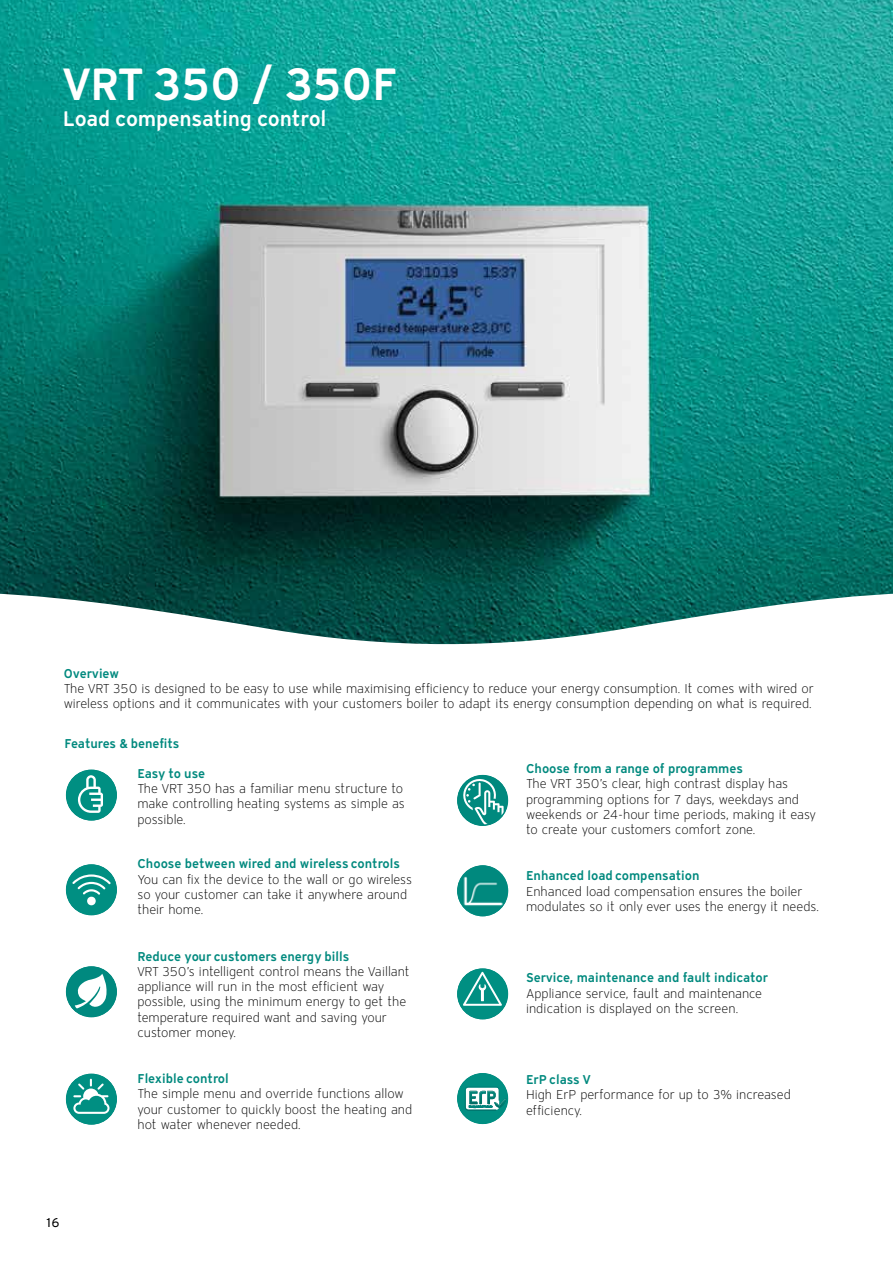
<style>
.page{position:relative;width:893px;height:1263px;background:#fff}
.page>*{position:absolute;margin:0;border:0;box-sizing:border-box;transform-origin:0 0}
.t1{font:600 45px "Vaillant 16";color:#fff}
.t2{font:600 21px "Vaillant 16";letter-spacing:-.015em;color:#fff}
.t3{font:300 12.75px/15.3px "Vaillant 16";letter-spacing:-.005em;color:#000}
.t4{font:600 12.75px "Vaillant 16";color:#00897e}
.t5{font:12.75px "Vaillant 16";color:#000}
</style>
<div class="page">
<img style="left:0;top:0;width:893px;height:593px">
<svg style="left:0;top:593px;width:893px;height:233px"></svg>
<div style="left:66px;top:769px;width:51px;height:52px;background:#008f82;border-radius:50%"></div>
<svg style="left:78px;top:775px;width:25px;height:38px"></svg>
<div style="left:66px;top:864px;width:51px;height:51px;background:#008f82;border-radius:50%"></div>
<svg style="left:72px;top:874px;width:39px;height:31px"></svg>
<div style="left:66px;top:966px;width:51px;height:51px;background:#00897f;border-radius:50%"></div>
<svg style="left:75px;top:974px;width:32px;height:34px"></svg>
<div style="left:66px;top:1074px;width:51px;height:51px;background:#008f82;border-radius:50%"></div>
<svg style="left:73px;top:1079px;width:37px;height:35px"></svg>
<div style="left:457px;top:775px;width:51px;height:51px;background:#00897e;border-radius:50%"></div>
<svg style="left:463px;top:778px;width:41px;height:46px"></svg>
<img style="left:457px;top:865px;width:51px;height:51px;border-radius:26px">
<div style="left:457px;top:968px;width:51px;height:51px;background:#008f82;border-radius:50%"></div>
<svg style="left:463px;top:972px;width:39px;height:34px"></svg>
<div style="left:457px;top:1073px;width:51px;height:51px;background:#008f82;border-radius:50%"></div>
<svg style="left:465px;top:1086px;width:41px;height:24px"></svg>
<svg style="left:892px;top:594px;width:1px;height:232px"></svg>
<h1 class="t1" style="left:63px;top:54px;width:336px">VRT 350 / 350F</h1>
<h2 class="t2" style="left:63px;top:104px;width:265px">Load compensating control</h2>
<p class="t4" style="left:64px;top:665px;width:57px">Overview</p>
<p class="t3" style="left:64px;top:681px;width:752px">The VRT 350 is designed to be easy to use while maximising efficiency to reduce your energy consumption. It comes with wired or wireless options and it communicates with your customers boiler to adapt its energy consumption depending on what is required.</p>
<p class="t4" style="left:65px;top:734px;width:116px">Features &amp; benefits</p>
<p class="t4" style="left:137px;top:765px;width:69px">Easy to use</p>
<p class="t3" style="left:137px;top:781px;width:269px">The VRT 350 has a familiar menu structure to make controlling heating systems as simple as possible.</p>
<p class="t4" style="left:137px;top:855px;width:264px">Choose between wired and wireless controls</p>
<p class="t3" style="left:137px;top:871px;width:276px">You can fix the device to the wall or go wireless so your customer can take it anywhere around their home.</p>
<p class="t4" style="left:137px;top:947px;width:213px">Reduce your customers energy bills</p>
<p class="t3" style="left:137px;top:963px;width:274px">VRT 350’s intelligent control means the Vaillant appliance will run in the most efficient way possible, using the minimum energy to get the temperature required want and saving your customer money.</p>
<p class="t4" style="left:137px;top:1070px;width:93px">Flexible control</p>
<p class="t3" style="left:137px;top:1086px;width:276px">The simple menu and override functions allow your customer to quickly boost the heating and hot water whenever needed.</p>
<p class="t5" style="left:46px;top:1214px;width:15px">16</p>
<p class="t4" style="left:526px;top:760px;width:218px">Choose from a range of programmes</p>
<p class="t3" style="left:526px;top:776px;width:292px">The VRT 350’s clear, high contrast display has programming options for 7 days, weekdays and weekends or 24-hour time periods, making it easy to create your customers comfort zone.</p>
<p class="t4" style="left:526px;top:867px;width:175px">Enhanced load compensation</p>
<p class="t3" style="left:526px;top:883px;width:294px">Enhanced load compensation ensures the boiler modulates so it only ever uses the energy it needs.</p>
<p class="t4" style="left:526px;top:969px;width:244px">Service, maintenance and fault indicator</p>
<p class="t3" style="left:526px;top:985px;width:238px">Appliance service, fault and maintenance indication is displayed on the screen.</p>
<p class="t4" style="left:526px;top:1071px;width:66px">ErP class V</p>
<p class="t3" style="left:526px;top:1087px;width:266px">High ErP performance for up to 3% increased efficiency.</p>
</div>
